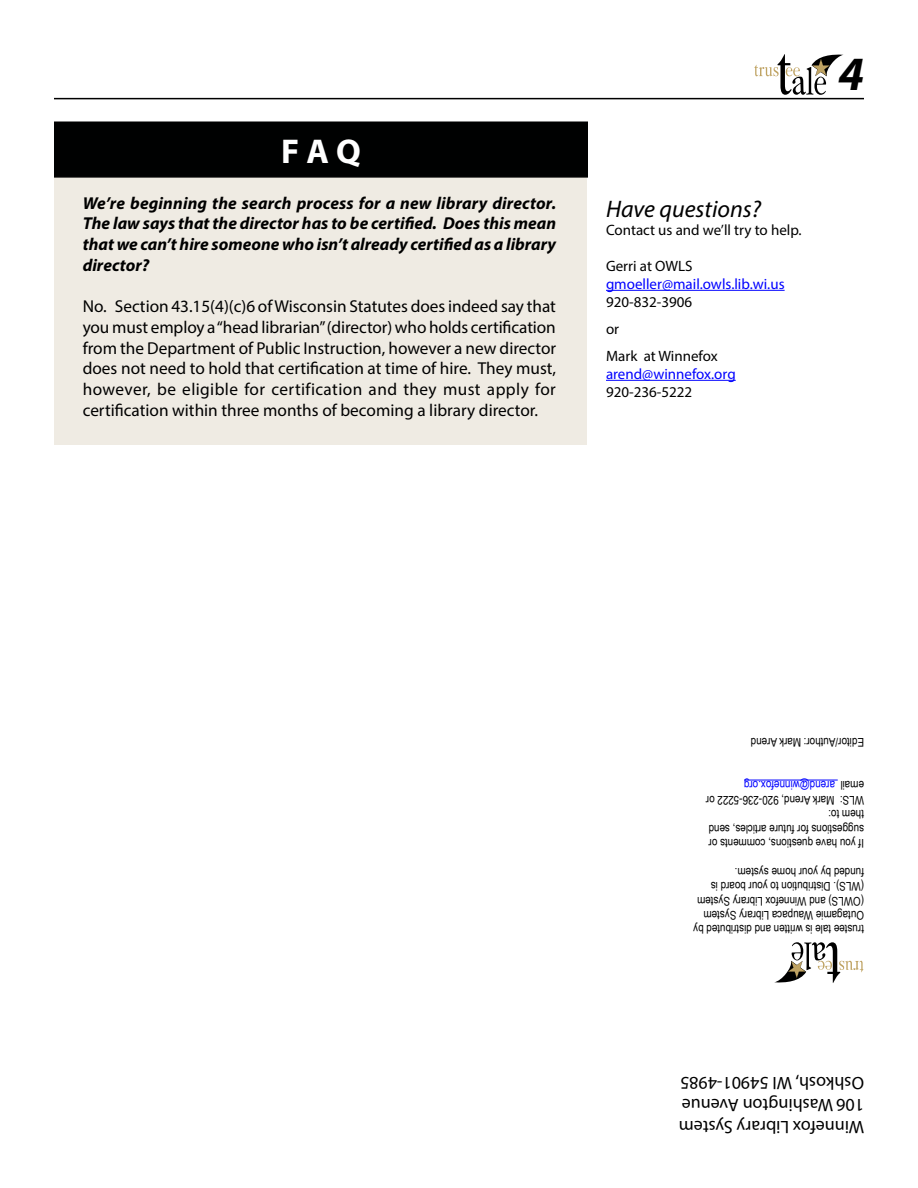
<style>
.page{position:relative;width:918px;height:1188px;background:#fff}
.page>*{position:absolute;margin:0;border:0;box-sizing:border-box;transform-origin:0 0}
.t1{font:italic 700 48px "Myriad Pro";color:#000}
.t2{font:700 34.5px "Myriad Pro";color:#fff}
.t3{font:italic 24px "Myriad Pro";color:#000}
.t4{font:18px/21.6px "Myriad Pro";color:#000}
.t5{font:17.25px/20.7px "Myriad Pro";color:#000;text-align:justify}
.t6{font:italic 700 17.25px/20.7px "Myriad Pro";color:#000;text-align:justify}
.t7{font:15px/27px "Myriad Pro";color:#000}
.t8{font:15px "Myriad Pro";color:#00f}
.t9{font:12px/14.4px "Arial Narrow";color:#000}
.t10{font:12px "Arial Narrow";color:#00f}
</style>
<div class="page">
<hr style="left:54px;top:98px;width:810px;height:1px;background:#000">
<hr style="left:744px;top:780px;width:94px;height:1px;background:#00f">
<hr style="left:606px;top:290px;width:179px;height:1px;background:#00f">
<hr style="left:606px;top:380px;width:130px;height:1px;background:#00f">
<svg style="left:754px;top:54px;width:90px;height:41px"></svg>
<svg style="left:774px;top:942px;width:89px;height:41px"></svg>
<div style="left:55px;top:122px;width:532px;height:323px;background:#efebe3"></div>
<div style="left:54px;top:122px;width:534px;height:56px;background:#000101;border:2px solid #000101"></div>
<h2 class="t2" style="left:281px;top:129px;width:81px">F A Q</h2>
<p class="t6" style="left:83px;top:192px;width:475px">We’re beginning the search process for a new library director.<br>The law says that the director has to be certified. Does this mean that we can’t hire someone who isn’t already certified as a library director?</p>
<p class="t5" style="left:83px;top:296px;width:475px">No. Section 43.15(4)(c)6 of Wisconsin Statutes does indeed say that you must employ a “head librarian” (director) who holds certification from the Department of Public Instruction, however a new director does not need to hold that certification at time of hire. They must, however, be eligible for certification and they must apply for certification within three months of becoming a library director.</p>
<h1 class="t1" style="left:838px;top:43px;width:27px">4</h1>
<h3 class="t3" style="left:606px;top:194px;width:157px">Have questions?</h3>
<p class="t7" style="left:606px;top:216px;width:197px">Contact us and we’ll try to help.</p>
<p class="t7" style="left:606px;top:252px;width:88px">Gerri at OWLS</p>
<p class="t8" style="left:606px;top:275px;width:180px">gmoeller@mail.owls.lib.wi.us</p>
<p class="t7" style="left:606px;top:288px;width:113px">920-832-3906<br>or<br>Mark at Winnefox</p>
<p class="t8" style="left:606px;top:365px;width:131px">arend@winnefox.org</p>
<p class="t7" style="left:606px;top:378px;width:88px">920-236-5222</p>
<p class="t9" style="left:864px;top:750px;width:115px;rotate:-180deg">Editor/Author: Mark Arend</p>
<p class="t10" style="left:835px;top:794px;width:92px;rotate:-180deg">arend@winnefox.org</p>
<p class="t9" style="left:864px;top:793px;width:25px;rotate:-180deg">email</p>
<p class="t9" style="left:864px;top:851px;width:160px;rotate:-180deg">If you have questions, comments or suggestions for future articles, send them to:<br>WLS: Mark Arend, 920-236-5222 or</p>
<p class="t9" style="left:864px;top:937px;width:172px;rotate:-180deg">trustee tale is written and distributed by Outagamie Waupaca Library System (OWLS) and Winnefox Library System (WLS). Distribution to your board is funded by your home system.</p>
<p class="t4" style="left:864px;top:1138px;width:187px;rotate:-180deg">Winnefox Library System<br>106 Washington Avenue<br>Oshkosh, WI 54901-4985</p>
</div>
